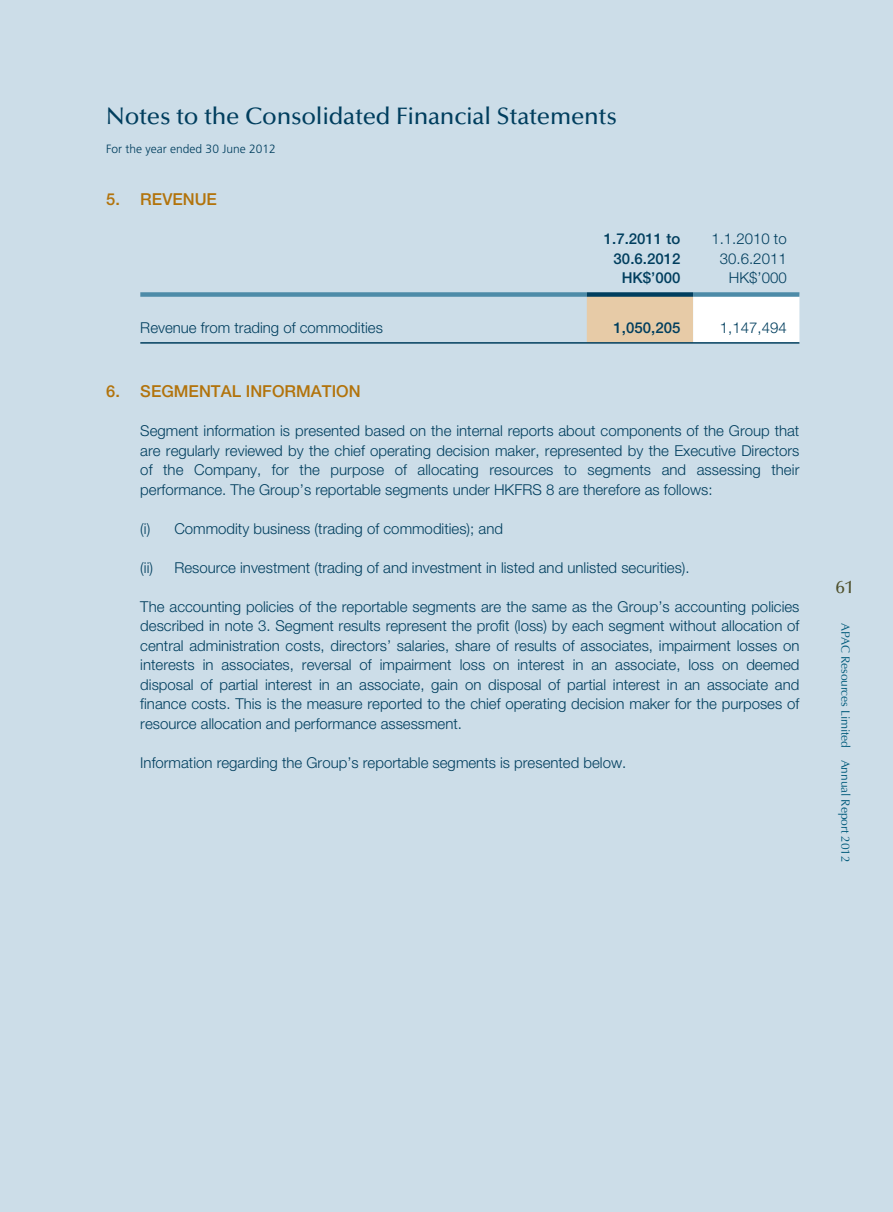
<style>
.page{position:relative;width:893px;height:1212px;background:#ccdde8}
.page>*{position:absolute;margin:0;border:0;box-sizing:border-box;transform-origin:0 0}
.t1{font:500 24px "Optima LT Std";letter-spacing:-.01em;color:#003e5e}
.t2{font:500 18px "Optima LT Std";color:#4f512d}
.t3{font:500 16.5px "Helvetica Neue LT Std";color:#b2730b}
.t4{font:300 15px/19.5px "Helvetica Neue LT Std";color:#003e5e;text-align:justify}
.t5{font:500 15px/19.5px "Helvetica Neue LT Std";color:#003e5e;text-align:right}
.t6{font:12px "Optima LT Std";letter-spacing:-.01em;color:#005a7b}
.t7{font:300 12px "Frutiger LT Std";color:#003e5e}
</style>
<div class="page">
<svg style="left:587px;top:297px;width:212px;height:45px;background:#f2e4d2"></svg>
<div style="left:140px;top:292px;width:447px;height:5px;background:#4d8ba8"></div>
<div style="left:693px;top:292px;width:106px;height:5px;background:#4d8ba8"></div>
<hr style="left:140px;top:342px;width:659px;height:2px;background:#003e5e">
<div style="left:587px;top:292px;width:106px;height:5px;background:#003e5e"></div>
<h1 class="t1" style="left:106px;top:106px;width:512px">Notes to the Consolidated Financial Statements</h1>
<p class="t7" style="left:106px;top:144px;width:171px">For the year ended 30 June 2012</p>
<p class="t3" style="left:106px;top:193px;width:112px">5. REVENUE</p>
<p class="t5" style="left:604px;top:231px;width:78px">1.7.2011 to<br>30.6.2012</p>
<p class="t4" style="left:711px;top:231px;width:77px;text-align:center">1.1.2010 to<br>30.6.2011</p>
<p class="t5" style="left:622px;top:270px;width:60px">HK$’000</p>
<p class="t4" style="left:729px;top:270px;width:59px">HK$’000</p>
<p class="t4" style="left:140px;top:320px;width:244px">Revenue from trading of commodities</p>
<p class="t5" style="left:614px;top:320px;width:68px">1,050,205</p>
<p class="t4" style="left:720px;top:320px;width:68px">1,147,494</p>
<p class="t3" style="left:106px;top:385px;width:256px">6. SEGMENTAL INFORMATION</p>
<p class="t4" style="left:140px;top:422px;width:661px">Segment information is presented based on the internal reports about components of the Group that are regularly reviewed by the chief operating decision maker, represented by the Executive Directors of the Company, for the purpose of allocating resources to segments and assessing their performance. The Group’s reportable segments under HKFRS 8 are therefore as follows:</p>
<p class="t4" style="left:140px;top:520px;width:364px">(i) Commodity business (trading of commodities); and</p>
<p class="t4" style="left:140px;top:559px;width:14px">(ii)</p>
<p class="t4" style="left:174px;top:559px;width:517px">Resource investment (trading of and investment in listed and unlisted securities).</p>
<p class="t4" style="left:140px;top:598px;width:661px">The accounting policies of the reportable segments are the same as the Group’s accounting policies described in note 3. Segment results represent the profit (loss) by each segment without allocation of central administration costs, directors’ salaries, share of results of associates, impairment losses on interests in associates, reversal of impairment loss on interest in an associate, loss on deemed disposal of partial interest in an associate, gain on disposal of partial interest in an associate and finance costs. This is the measure reported to the chief operating decision maker for the purposes of resource allocation and performance assessment.</p>
<p class="t4" style="left:140px;top:754px;width:487px">Information regarding the Group’s reportable segments is presented below.</p>
<p class="t2" style="left:836px;top:580px;width:19px">61</p>
<p class="t6" style="left:850px;top:623px;width:240px;rotate:90deg">APAC Resources Limited Annual Report 2012</p>
</div>
